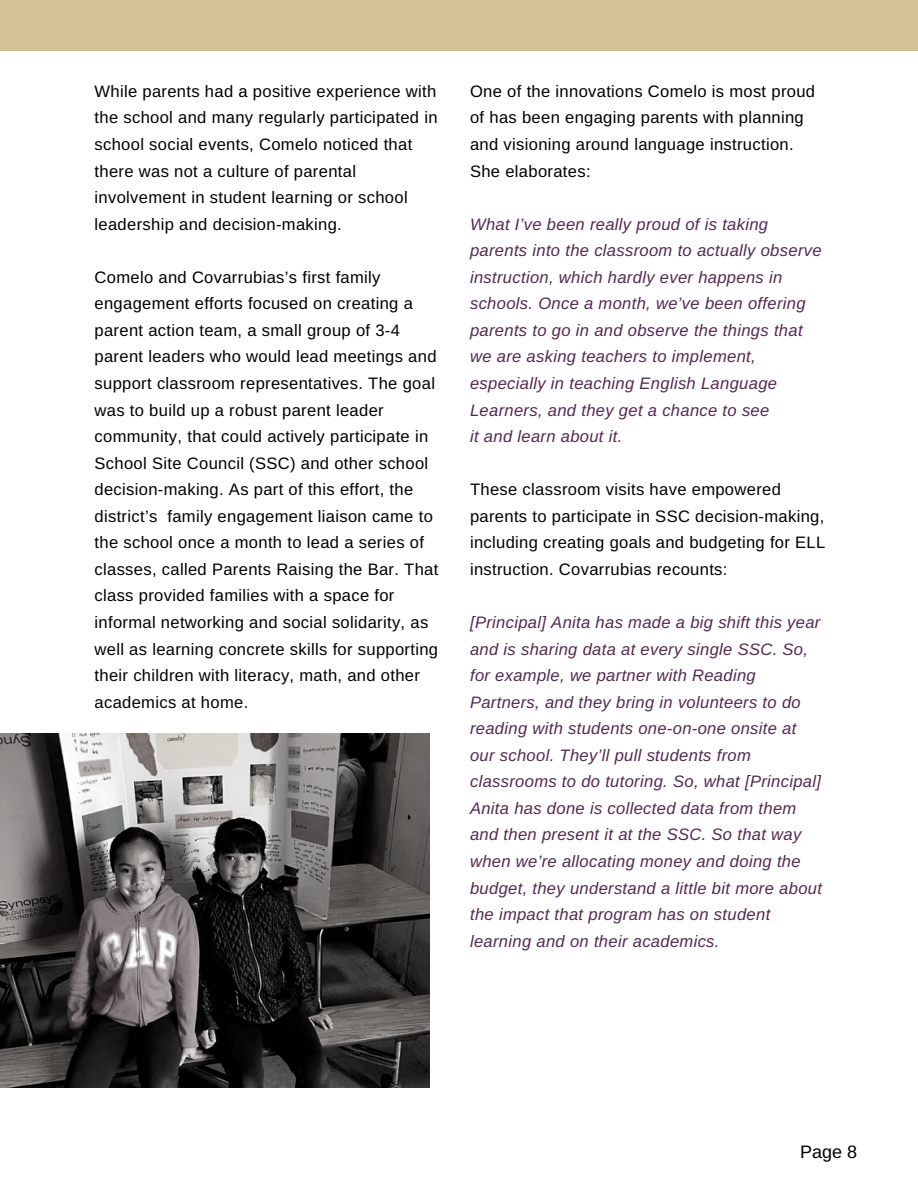
<style>
.page{position:relative;width:918px;height:1188px;background:#fff}
.page>*{position:absolute;margin:0;border:0;box-sizing:border-box;transform-origin:0 0}
.t1{font:18px "Arimo";color:#000}
.t2{font:16.5px/26.5px "Arimo";letter-spacing:.02em;color:#000}
.t3{font:italic 16.5px/26.5px "Arimo";letter-spacing:.02em;color:#53284f}
</style>
<div class="page">
<div style="left:0;top:0;width:918px;height:51px;background:#d2c295"></div>
<img style="left:0;top:734px;width:430px;height:354px">
<p class="t2" style="left:95px;top:78px;width:344px">While parents had a positive experience with the school and many regularly participated in school social events, Comelo noticed that there was not a culture of parental involvement in student learning or school leadership and decision-making.</p>
<p class="t2" style="left:95px;top:264px;width:345px">Comelo and Covarrubias’s first family engagement efforts focused on creating a parent action team, a small group of 3-4 parent leaders who would lead meetings and support classroom representatives. The goal was to build up a robust parent leader community, that could actively participate in School Site Council (SSC) and other school decision-making. As part of this effort, the district’s family engagement liaison came to the school once a month to lead a series of classes, called Parents Raising the Bar. That class provided families with a space for informal networking and social solidarity, as well as learning concrete skills for supporting their children with literacy, math, and other academics at home.</p>
<p class="t2" style="left:470px;top:78px;width:347px">One of the innovations Comelo is most proud of has been engaging parents with planning and visioning around language instruction.<br>She elaborates:</p>
<p class="t3" style="left:470px;top:211px;width:353px">What I’ve been really proud of is taking parents into the classroom to actually observe instruction, which hardly ever happens in schools. Once a month, we’ve been offering parents to go in and observe the things that we are asking teachers to implement, especially in teaching English Language Learners, and they get a chance to see<br>it and learn about it.</p>
<p class="t2" style="left:470px;top:476px;width:357px">These classroom visits have empowered parents to participate in SSC decision-making, including creating goals and budgeting for ELL instruction. Covarrubias recounts:</p>
<p class="t3" style="left:470px;top:609px;width:353px">[Principal] Anita has made a big shift this year and is sharing data at every single SSC. So, for example, we partner with Reading Partners, and they bring in volunteers to do reading with students one-on-one onsite at our school. They’ll pull students from classrooms to do tutoring. So, what [Principal] Anita has done is collected data from them and then present it at the SSC. So that way when we’re allocating money and doing the budget, they understand a little bit more about the impact that program has on student learning and on their academics.</p>
<p class="t1" style="left:800px;top:1142px;width:59px">Page 8</p>
</div>
